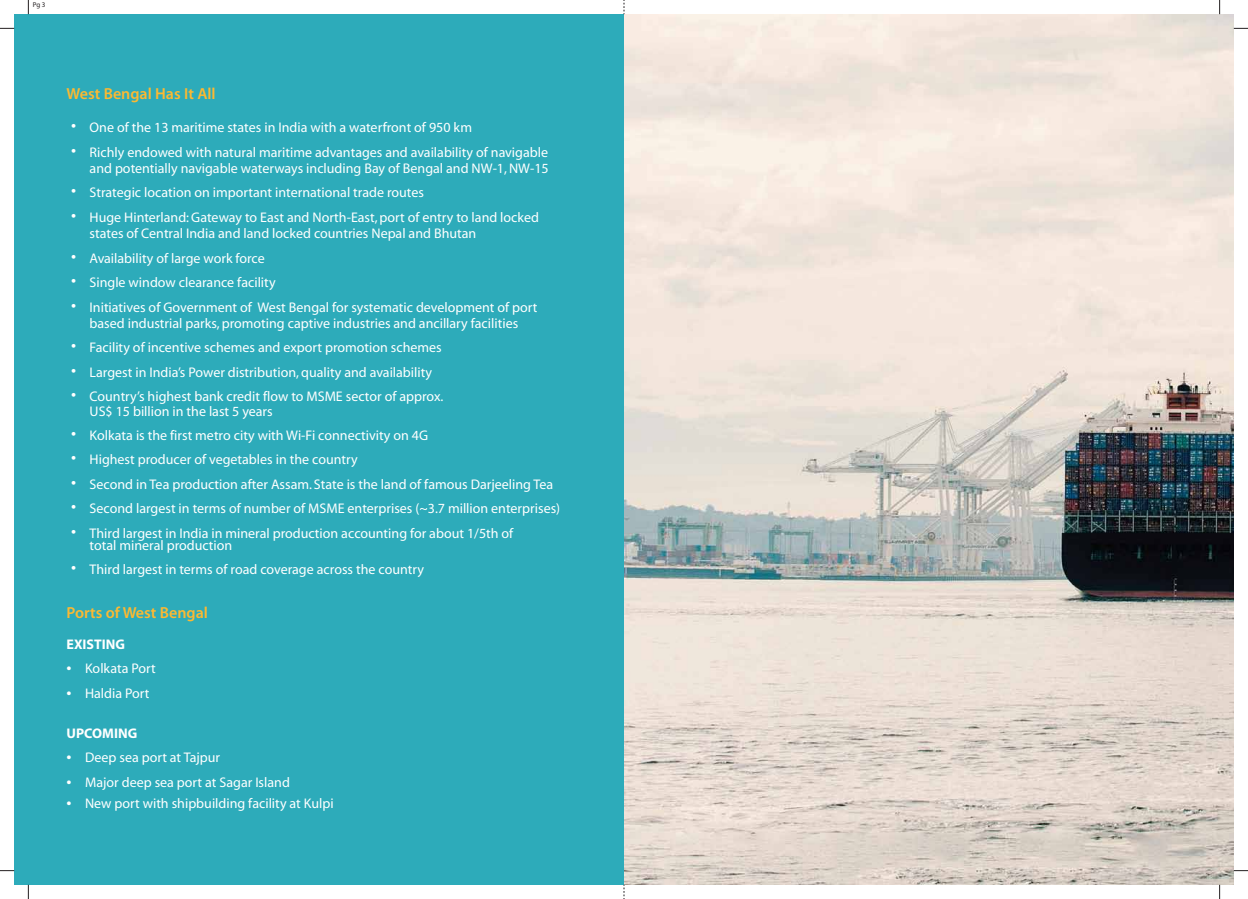
<style>
.page{position:relative;width:1248px;height:899px;background:#fff}
.page>*{position:absolute;margin:0;border:0;box-sizing:border-box;transform-origin:0 0}
.t1{font:600 16px "Myriad Pro";color:#fdb931}
.t2{font:14px/16.4px "Myriad";color:#fff}
.t3{font:700 14px "Myriad";color:#fff}
.t4{font:7px "Myriad";color:#231f20}
.s1{font-size:18px}
.s2{font-family:"Myriad Pro";font-size:18px}
</style>
<div class="page">
<img style="left:624px;top:14px;width:609px;height:870px">
<svg style="left:0;top:28px;width:14px;height:1px"></svg>
<svg style="left:1233px;top:28px;width:14px;height:1px"></svg>
<svg style="left:0;top:870px;width:14px;height:1px"></svg>
<svg style="left:1233px;top:870px;width:14px;height:1px"></svg>
<svg style="left:28px;top:0;width:1px;height:14px"></svg>
<svg style="left:1219px;top:0;width:1px;height:14px"></svg>
<svg style="left:28px;top:884px;width:1px;height:15px"></svg>
<svg style="left:1219px;top:884px;width:1px;height:15px"></svg>
<div style="left:14px;top:14px;width:610px;height:870px;background:#2dabba"></div>
<p class="t4" style="left:33px;top:1px;width:14px">Pg 3</p>
<p class="t1" style="left:67px;top:83px;width:151px">West Bengal Has It All</p>
<p class="t2" style="left:71px;top:120px;width:402px"><span class="s1">•</span> One of the 13 maritime states in India with a waterfront of 950 km</p>
<p class="t2" style="left:71px;top:144px;width:479px;text-align:right"><span class="s1">•</span> Richly endowed with natural maritime advantages and availability of navigable and potentially navigable waterways including Bay of Bengal and NW-1, NW-15</p>
<p class="t2" style="left:71px;top:185px;width:354px"><span class="s1">•</span> Strategic location on important international trade routes</p>
<p class="t2" style="left:90px;top:210px;width:451px;text-indent:-18px"><span class="s1">•</span> Huge Hinterland: Gateway to East and North-East, port of entry to land locked states of Central India and land locked countries Nepal and Bhutan</p>
<p class="t2" style="left:71px;top:250px;width:195px"><span class="s1">•</span> Availability of large work force</p>
<p class="t2" style="left:71px;top:275px;width:206px"><span class="s1">•</span> Single window clearance facility</p>
<p class="t2" style="left:71px;top:299px;width:468px;text-align:center"><span class="s1">•</span> Initiatives of Government of West Bengal for systematic development of port based industrial parks, promoting captive industries and ancillary facilities</p>
<p class="t2" style="left:71px;top:340px;width:372px"><span class="s1">•</span> Facility of incentive schemes and export promotion schemes</p>
<p class="t2" style="left:71px;top:364px;width:362px"><span class="s1">•</span> Largest in India’s Power distribution, quality and availability</p>
<p class="t2" style="left:90px;top:390px;width:355px;line-height:14.4px;text-indent:-18px"><span class="s1">•</span> Country’s highest bank credit flow to MSME sector of approx.<br>US$ 15 billion in the last 5 years</p>
<p class="t2" style="left:71px;top:428px;width:358px"><span class="s1">•</span> Kolkata is the first metro city with Wi-Fi connectivity on 4G</p>
<p class="t2" style="left:71px;top:452px;width:288px"><span class="s1">•</span> Highest producer of vegetables in the country</p>
<p class="t2" style="left:71px;top:476px;width:483px"><span class="s1">•</span> Second in Tea production after Assam. State is the land of famous Darjeeling Tea</p>
<p class="t2" style="left:71px;top:501px;width:490px"><span class="s1">•</span> Second largest in terms of number of MSME enterprises (~3.7 million enterprises)</p>
<p class="t2" style="left:90px;top:527px;width:425px;line-height:12.4px;text-indent:-18px"><span class="s1">•</span> Third largest in India in mineral production accounting for about 1/5th of total mineral production</p>
<p class="t2" style="left:71px;top:562px;width:354px"><span class="s1">•</span> Third largest in terms of road coverage across the country</p>
<p class="t1" style="left:67px;top:602px;width:143px">Ports of West Bengal</p>
<p class="t3" style="left:67px;top:637px;width:60px">EXISTING</p>
<p class="t2" style="left:67px;top:661px;width:91px"><span class="s2">•</span> Kolkata Port</p>
<p class="t2" style="left:67px;top:685px;width:84px"><span class="s2">•</span> Haldia Port</p>
<p class="t3" style="left:67px;top:725px;width:72px">UPCOMING</p>
<p class="t2" style="left:67px;top:750px;width:155px"><span class="s2">•</span> Deep sea port at Tajpur</p>
<p class="t2" style="left:67px;top:774px;width:225px"><span class="s2">•</span> Major deep sea port at Sagar Island</p>
<p class="t2" style="left:67px;top:796px;width:268px"><span class="s2">•</span> New port with shipbuilding facility at Kulpi</p>
</div>
